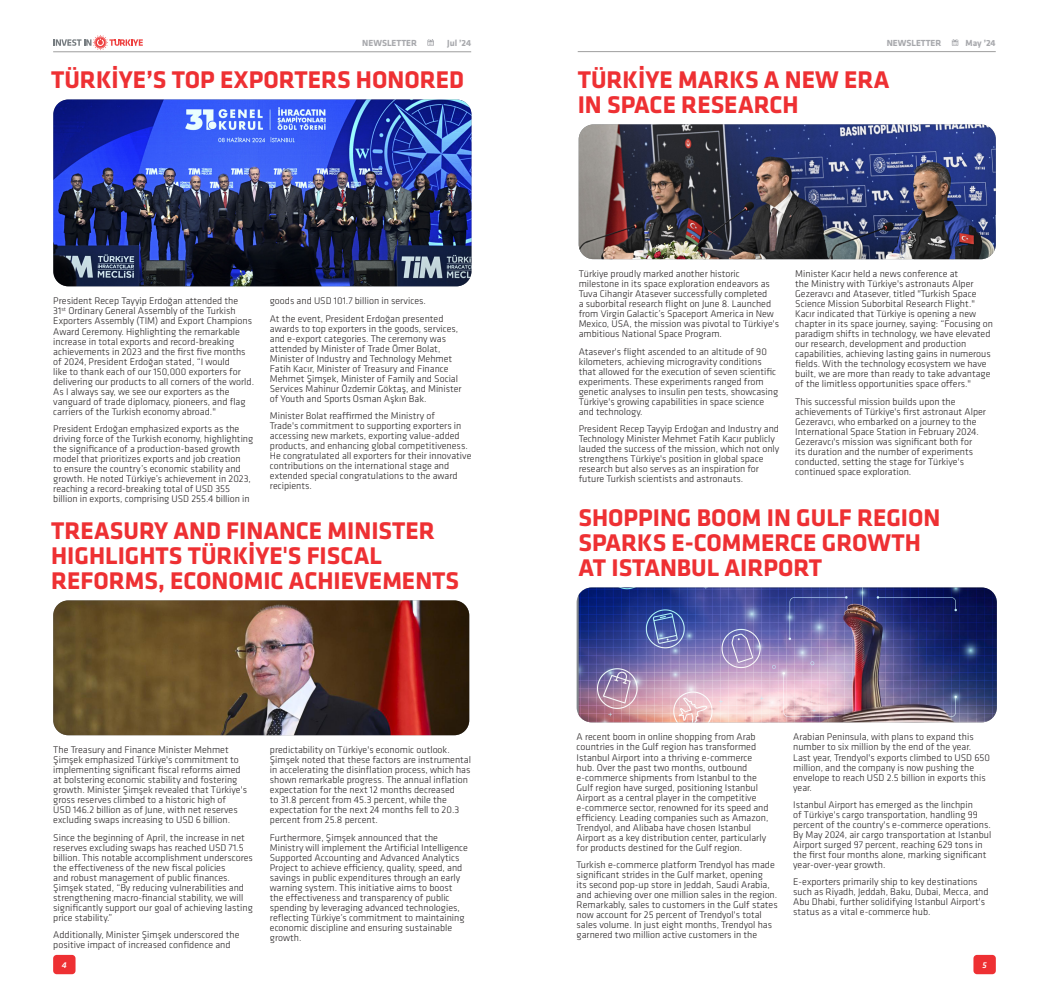
<style>
.page{position:relative;width:1049px;height:993px;background:#fff}
.page>*{position:absolute;margin:0;border:0;box-sizing:border-box;transform-origin:0 0}
.t1{font:700 25px/25px "Klavika";color:#ee3033}
.t2{font:300 10px/10px "Klavika";color:#231f20}
.t3{font:700 9.12px "Klavika";color:#a8a9ad}
.t4{font:italic 500 8.75px "Klavika";color:#fff}
</style>
<div class="page">
<svg style="left:427px;top:39px;width:7px;height:7px"></svg>
<div style="left:53px;top:954px;width:23px;height:19px;background:#ee3033;border-radius:4px"></div>
<div style="left:973px;top:954px;width:23px;height:19px;background:#ee3033;border-radius:4px"></div>
<hr style="left:53px;top:52px;width:418px;height:1px;background:#9e9e9e">
<hr style="left:578px;top:51px;width:418px;height:1px;background:#9e9e9e">
<svg style="left:53px;top:35px;width:90px;height:15px"></svg>
<svg style="left:952px;top:39px;width:6px;height:7px"></svg>
<img style="left:53px;top:99px;width:418px;height:187px">
<img style="left:53px;top:600px;width:416px;height:135px">
<img style="left:579px;top:587px;width:418px;height:135px">
<img style="left:579px;top:124px;width:417px;height:135px">
<p class="t3" style="left:362px;top:38px;width:56px">NEWSLETTER</p>
<p class="t3" style="left:447px;top:38px;width:26px">Jul ’24</p>
<p class="t1" style="left:51px;top:68px;width:415px">TÜRKİYE’S TOP EXPORTERS HONORED</p>
<p class="t2" style="left:53px;top:296px;width:202px">President Recep Tayyip Erdoğan attended the<br>31<sup>st</sup> Ordinary General Assembly of the Turkish Exporters Assembly (TIM) and Export Champions Award Ceremony. Highlighting the remarkable increase in total exports and record-breaking achievements in 2023 and the first five months of 2024, President Erdoğan stated, “I would<br>like to thank each of our 150,000 exporters for delivering our products to all corners of the world.<br>As I always say, we see our exporters as the vanguard of trade diplomacy, pioneers, and flag carriers of the Turkish economy abroad."</p>
<p class="t2" style="left:53px;top:423px;width:201px">President Erdoğan emphasized exports as the driving force of the Turkish economy, highlighting the significance of a production-based growth model that prioritizes exports and job creation<br>to ensure the country’s economic stability and growth. He noted Türkiye’s achievement in 2023, reaching a record-breaking total of USD 355 billion in exports, comprising USD 255.4 billion in</p>
<p class="t2" style="left:270px;top:296px;width:157px">goods and USD 101.7 billion in services.</p>
<p class="t2" style="left:270px;top:313px;width:193px">At the event, President Erdoğan presented awards to top exporters in the goods, services, and e-export categories. The ceremony was attended by Minister of Trade Ömer Bolat, Minister of Industry and Technology Mehmet Fatih Kacır, Minister of Treasury and Finance Mehmet Şimşek, Minister of Family and Social Services Mahinur Özdemir Göktaş, and Minister of Youth and Sports Osman Aşkın Bak.</p>
<p class="t2" style="left:270px;top:410px;width:203px">Minister Bolat reaffirmed the Ministry of<br>Trade's commitment to supporting exporters in accessing new markets, exporting value-added products, and enhancing global competitiveness.<br>He congratulated all exporters for their innovative contributions on the international stage and extended special congratulations to the award recipients.</p>
<p class="t1" style="left:51px;top:519px;width:409px">TREASURY AND FINANCE MINISTER<br>HIGHLIGHTS TÜRKİYE'S FISCAL<br>REFORMS, ECONOMIC ACHIEVEMENTS</p>
<p class="t2" style="left:53px;top:745px;width:195px">The Treasury and Finance Minister Mehmet Şimşek emphasized Türkiye's commitment to implementing significant fiscal reforms aimed at bolstering economic stability and fostering growth. Minister Şimşek revealed that Türkiye's gross reserves climbed to a historic high of<br>USD 146.2 billion as of June, with net reserves excluding swaps increasing to USD 6 billion.</p>
<p class="t2" style="left:53px;top:832px;width:201px">Since the beginning of April, the increase in net reserves excluding swaps has reached USD 71.5 billion. This notable accomplishment underscores the effectiveness of the new fiscal policies<br>and robust management of public finances.<br>Şimşek stated, “By reducing vulnerabilities and strengthening macro-financial stability, we will significantly support our goal of achieving lasting price stability.”</p>
<p class="t2" style="left:53px;top:929px;width:188px">Additionally, Minister Şimşek underscored the positive impact of increased confidence and</p>
<p class="t2" style="left:270px;top:745px;width:203px">predictability on Türkiye's economic outlook.<br>Şimşek noted that these factors are instrumental in accelerating the disinflation process, which has shown remarkable progress. The annual inflation expectation for the next 12 months decreased<br>to 31.8 percent from 45.3 percent, while the expectation for the next 24 months fell to 20.3 percent from 25.8 percent.</p>
<p class="t2" style="left:270px;top:832px;width:200px">Furthermore, Şimşek announced that the Ministry will implement the Artificial Intelligence Supported Accounting and Advanced Analytics Project to achieve efficiency, quality, speed, and savings in public expenditures through an early warning system. This initiative aims to boost the effectiveness and transparency of public spending by leveraging advanced technologies, reflecting Türkiye’s commitment to maintaining economic discipline and ensuring sustainable growth.</p>
<p class="t3" style="left:887px;top:38px;width:56px">NEWSLETTER</p>
<p class="t3" style="left:965px;top:38px;width:32px">May ’24</p>
<p class="t1" style="left:578px;top:68px;width:313px">TÜRKİYE MARKS A NEW ERA</p>
<p class="t1" style="left:578px;top:93px;width:222px">IN SPACE RESEARCH</p>
<p class="t2" style="left:795px;top:269px;width:199px">Minister Kacır held a news conference at<br>the Ministry with Türkiye's astronauts Alper Gezeravcı and Atasever, titled "Turkish Space Science Mission Suborbital Research Flight." Kacır indicated that Türkiye is opening a new chapter in its space journey, saying: “Focusing on paradigm shifts in technology, we have elevated our research, development and production capabilities, achieving lasting gains in numerous fields. With the technology ecosystem we have built, we are more than ready to take advantage of the limitless opportunities space offers."</p>
<p class="t2" style="left:795px;top:396px;width:192px">This successful mission builds upon the achievements of Türkiye's first astronaut Alper Gezeravcı, who embarked on a journey to the International Space Station in February 2024.<br>Gezeravcı's mission was significant both for<br>its duration and the number of experiments conducted, setting the stage for Türkiye's continued space exploration.</p>
<p class="t1" style="left:578px;top:505px;width:363px">SHOPPING BOOM IN GULF REGION<br>SPARKS E-COMMERCE GROWTH</p>
<p class="t1" style="left:578px;top:555px;width:245px">AT ISTANBUL AIRPORT</p>
<p class="t2" style="left:579px;top:269px;width:202px">Türkiye proudly marked another historic milestone in its space exploration endeavors as Tuva Cihangir Atasever successfully completed<br>a suborbital research flight on June 8. Launched from Virgin Galactic’s Spaceport America in New Mexico, USA, the mission was pivotal to Türkiye's ambitious National Space Program.</p>
<p class="t2" style="left:579px;top:346px;width:201px">Atasever's flight ascended to an altitude of 90 kilometers, achieving microgravity conditions that allowed for the execution of seven scientific experiments. These experiments ranged from genetic analyses to insulin pen tests, showcasing Türkiye's growing capabilities in space science and technology.</p>
<p class="t2" style="left:579px;top:423px;width:202px">President Recep Tayyip Erdoğan and Industry and Technology Minister Mehmet Fatih Kacır publicly lauded the success of the mission, which not only strengthens Türkiye's position in global space research but also serves as an inspiration for future Turkish scientists and astronauts.</p>
<p class="t2" style="left:577px;top:732px;width:193px">A recent boom in online shopping from Arab countries in the Gulf region has transformed Istanbul Airport into a thriving e-commerce hub. Over the past two months, outbound e-commerce shipments from Istanbul to the Gulf region have surged, positioning Istanbul Airport as a central player in the competitive e-commerce sector, renowned for its speed and efficiency. Leading companies such as Amazon, Trendyol, and Alibaba have chosen Istanbul Airport as a key distribution center, particularly for products destined for the Gulf region.</p>
<p class="t2" style="left:577px;top:859px;width:203px">Turkish e-commerce platform Trendyol has made significant strides in the Gulf market, opening<br>its second pop-up store in Jeddah, Saudi Arabia, and achieving over one million sales in the region.<br>Remarkably, sales to customers in the Gulf states now account for 25 percent of Trendyol's total sales volume. In just eight months, Trendyol has garnered two million active customers in the</p>
<p class="t2" style="left:793px;top:732px;width:198px">Arabian Peninsula, with plans to expand this number to six million by the end of the year.<br>Last year, Trendyol's exports climbed to USD 650 million, and the company is now pushing the envelope to reach USD 2.5 billion in exports this year.</p>
<p class="t2" style="left:793px;top:799px;width:200px">Istanbul Airport has emerged as the linchpin<br>of Türkiye's cargo transportation, handling 99 percent of the country's e-commerce operations.<br>By May 2024, air cargo transportation at Istanbul Airport surged 97 percent, reaching 629 tons in the first four months alone, marking significant year-over-year growth.</p>
<p class="t2" style="left:793px;top:876px;width:197px">E-exporters primarily ship to key destinations such as Riyadh, Jeddah, Baku, Dubai, Mecca, and Abu Dhabi, further solidifying Istanbul Airport's status as a vital e-commerce hub.</p>
<p class="t4" style="left:62px;top:959px;width:6px">4</p>
<p class="t4" style="left:982px;top:959px;width:6px">5</p>
</div>
